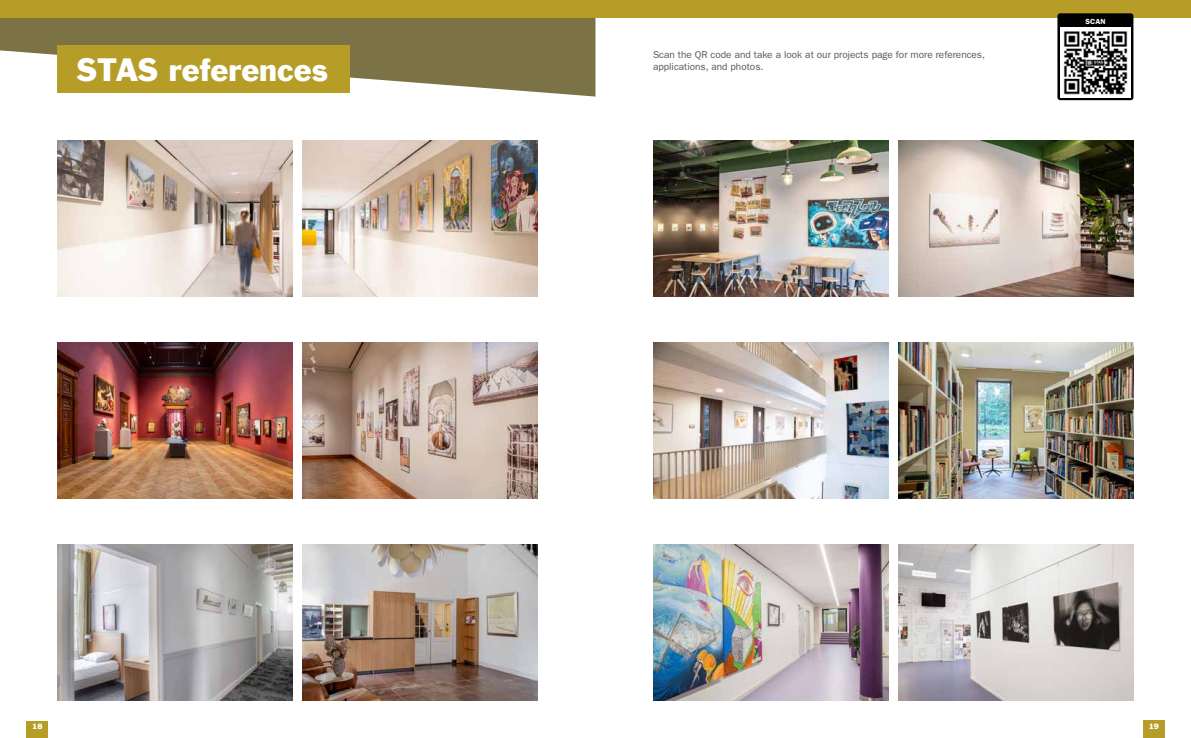
<style>
.page{position:relative;width:1191px;height:738px;background:#fff}
.page>*{position:absolute;margin:0;border:0;box-sizing:border-box;transform-origin:0 0}
.t1{font:29.6px "Franklin Gothic";color:#fff}
.t2{font:10px/12px "ITC Franklin Gothic Std";color:#54565b}
.t3{font:600 7.4px "ITC Franklin Gothic Std";color:#fff;scale:1.05 1}
.t4{font:7.2px "Franklin Gothic";color:#fff}
</style>
<div class="page">
<div style="left:27px;top:720px;width:21px;height:17px;background:#b59d27"></div>
<div style="left:1143px;top:720px;width:21px;height:17px;background:#b59d27"></div>
<svg style="left:0;top:17px;width:595px;height:79px;fill:#7b7346"></svg>
<div style="left:0;top:0;width:1191px;height:17px;background:#b59d27"></div>
<div style="left:58px;top:46px;width:292px;height:47px;background:#b59d27"></div>
<div style="left:1057px;top:13px;width:76px;height:87px;background:#000;border-radius:3px"></div>
<img style="left:1060px;top:27px;width:70px;height:70px">
<img style="left:58px;top:140px;width:235px;height:156px">
<img style="left:302px;top:140px;width:236px;height:156px">
<img style="left:58px;top:544px;width:235px;height:156px">
<img style="left:302px;top:544px;width:236px;height:156px">
<img style="left:653px;top:140px;width:235px;height:156px">
<img style="left:898px;top:140px;width:235px;height:156px">
<img style="left:653px;top:342px;width:235px;height:156px">
<img style="left:898px;top:342px;width:235px;height:156px">
<img style="left:653px;top:544px;width:235px;height:156px">
<img style="left:898px;top:544px;width:235px;height:156px">
<img style="left:58px;top:342px;width:235px;height:156px">
<img style="left:302px;top:342px;width:236px;height:156px">
<h1 class="t1" style="left:76px;top:50px;width:253px">STAS references</h1>
<p class="t2" style="left:653px;top:49px;width:333px">Scan the QR code and take a look at our projects page for more references, applications, and photos.</p>
<p class="t3" style="left:1085px;top:17px;width:20px">SCAN</p>
<p class="t4" style="left:32px;top:720px;width:12px">18</p>
<p class="t4" style="left:1148px;top:721px;width:12px">19</p>
</div>
